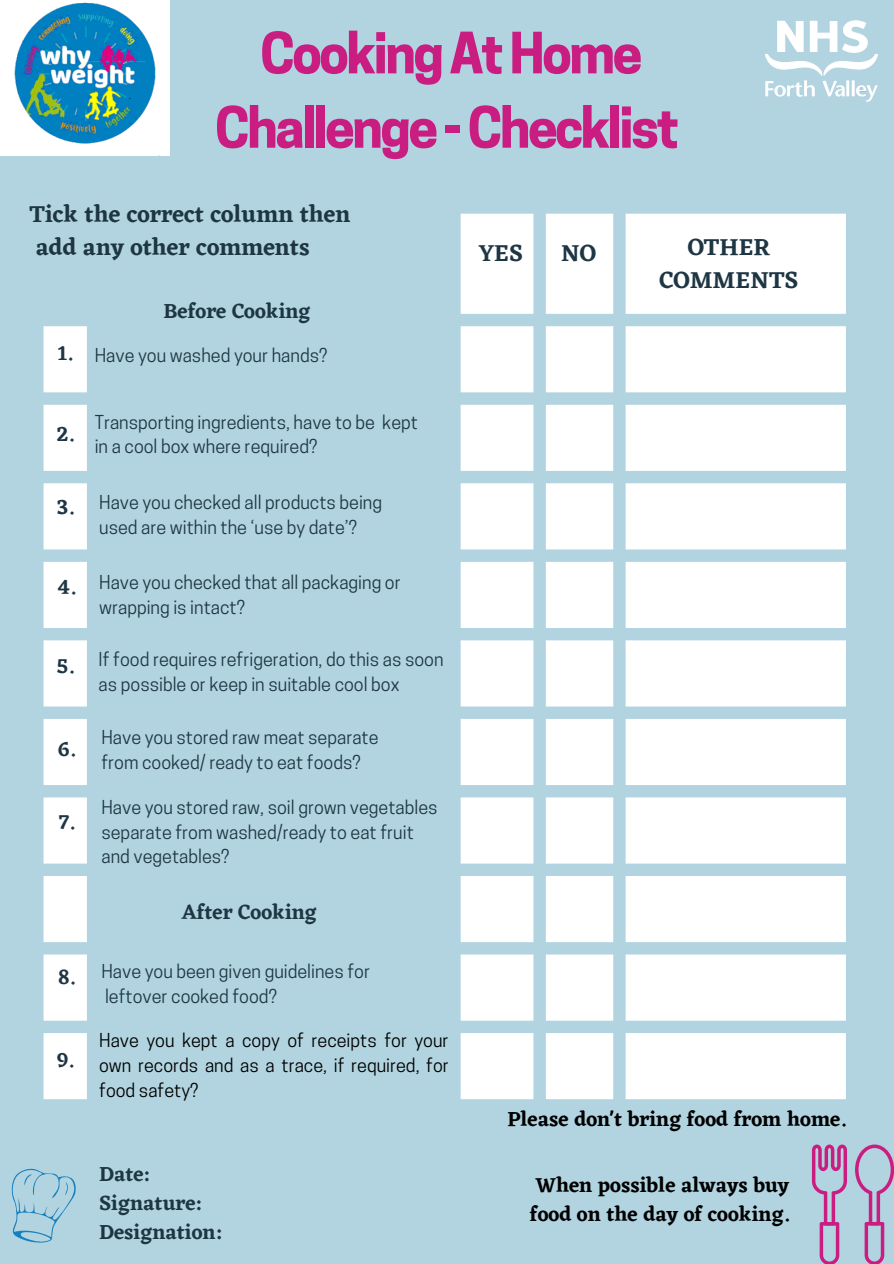
<style>
.page{position:relative;width:894px;height:1264px;background:#fff}
.page>*{position:absolute;margin:0;border:0;box-sizing:border-box;transform-origin:0 0}
.t1{font:700 53.4px/74.2px "Cooper Hewitt";letter-spacing:-.05em;color:#ca1d82;text-align:center}
.t2{font:600 24px/32.7px "Eczar";color:#1e3644}
.t3{font:600 21px/29.2px "Eczar";color:#000}
.t4{font:600 21px/29.2px "Eczar";color:#1e3644}
.t5{font:18px/24.8px "Cooper Hewitt";color:#1e3644}
.t6{font:18px/24.8px "Cooper Hewitt";color:#000;text-align:justify}
</style>
<div class="page">
<div style="left:0;top:0;width:893px;height:1263px;background:#b1d4e0"></div>
<svg style="left:460px;top:214px;width:385px;height:885px;fill:#fff"></svg>
<svg style="left:44px;top:326px;width:43px;height:773px;background:#f3f8fa"></svg>
<svg style="left:855px;top:1144px;width:38px;height:119px"></svg>
<svg style="left:811px;top:1144px;width:35px;height:119px"></svg>
<img style="left:0;top:0;width:169px;height:155px">
<svg style="left:11px;top:1168px;width:65px;height:74px"></svg>
<img style="left:765px;top:20px;width:113px;height:82px">
<h1 class="t1" style="left:215px;top:23px;width:466px">CookingAtHome<br>Challenge-Checklist</h1>
<h2 class="t2" style="left:30px;top:198px;width:322px">Tick the correct column then add any other comments</h2>
<p class="t4" style="left:58px;top:338px;width:16px">1.</p>
<p class="t4" style="left:56px;top:419px;width:19px">2.</p>
<p class="t4" style="left:56px;top:492px;width:19px">3.</p>
<p class="t4" style="left:57px;top:572px;width:20px">4.</p>
<p class="t4" style="left:57px;top:651px;width:19px">5.</p>
<p class="t4" style="left:58px;top:734px;width:19px">6.</p>
<p class="t4" style="left:59px;top:806px;width:17px">7.</p>
<p class="t4" style="left:58px;top:962px;width:18px">8.</p>
<p class="t4" style="left:57px;top:1045px;width:18px">9.</p>
<p class="t4" style="left:163px;top:296px;width:148px">Before Cooking</p>
<p class="t5" style="left:95px;top:345px;width:234px">Have you washed your hands?</p>
<p class="t5" style="left:95px;top:411px;width:325px">Transporting ingredients, have to be kept in a cool box where required?</p>
<p class="t5" style="left:99px;top:492px;width:284px">Have you checked all products being used are within the ‘use by date’?</p>
<p class="t5" style="left:99px;top:572px;width:303px">Have you checked that all packaging or wrapping is intact?</p>
<p class="t5" style="left:99px;top:649px;width:346px">If food requires refrigeration, do this as soon as possible or keep in suitable cool box</p>
<p class="t5" style="left:101px;top:727px;width:278px">Have you stored raw meat separate from cooked/ ready to eat foods?</p>
<p class="t5" style="left:101px;top:796px;width:337px">Have you stored raw, soil grown vegetables separate from washed/ready to eat fruit and vegetables?</p>
<p class="t4" style="left:182px;top:896px;width:137px">After Cooking</p>
<p class="t5" style="left:101px;top:961px;width:270px">Have you been given guidelines for leftover cooked food?</p>
<p class="t6" style="left:99px;top:1030px;width:351px">Have you kept a copy of receipts for your own records and as a trace, if required, for food safety?</p>
<p class="t4" style="left:99px;top:1158px;width:125px">Date:<br>Signature:<br>Designation:</p>
<h2 class="t2" style="left:478px;top:236px;width:46px">YES</h2>
<h2 class="t2" style="left:561px;top:236px;width:36px">NO</h2>
<h2 class="t2" style="left:659px;top:230px;width:140px;text-align:center">OTHER<br>COMMENTS</h2>
<p class="t3" style="left:507px;top:1104px;width:340px">Please don't bring food from home.</p>
<p class="t3" style="left:530px;top:1170px;width:261px">When possible always buy food on the day of cooking.</p>
</div>
